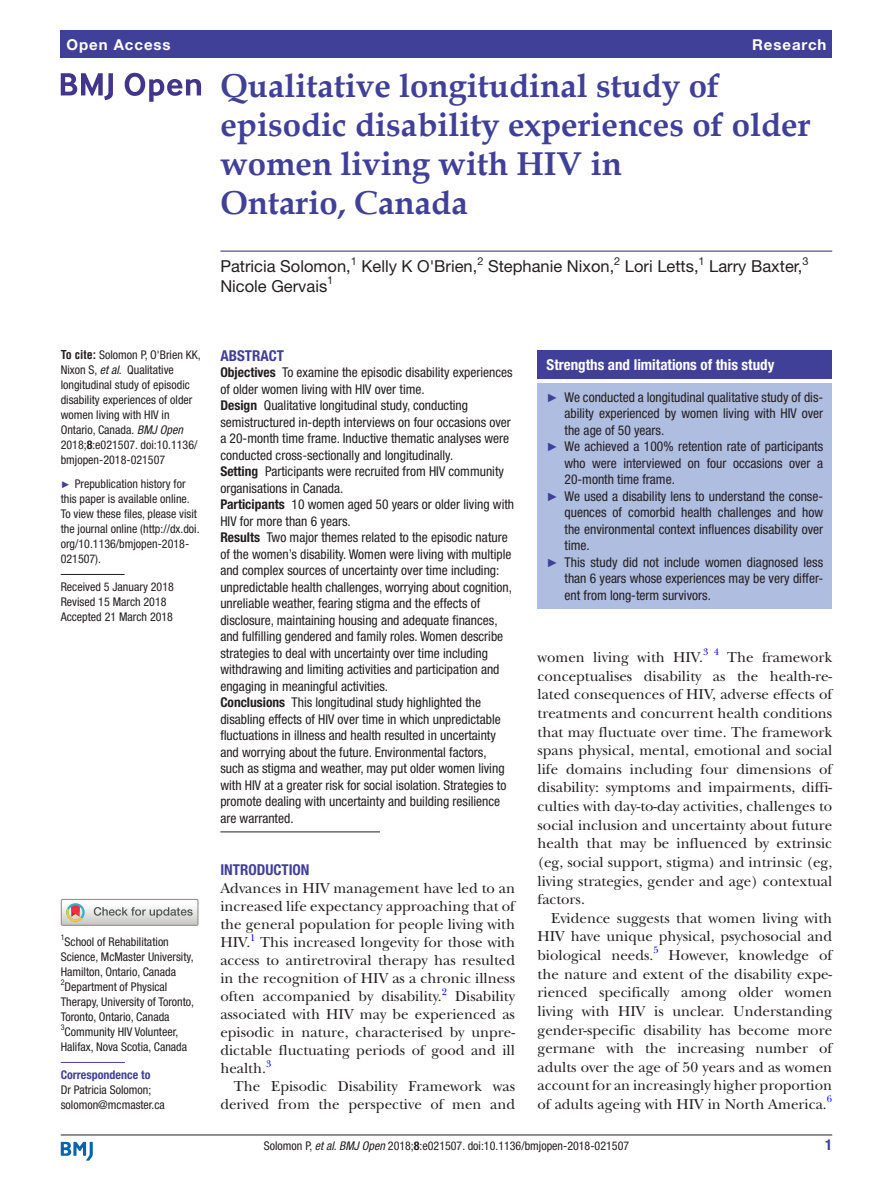
<style>
.page{position:relative;width:893px;height:1191px;background:#fff}
.page>*{position:absolute;margin:0;border:0;box-sizing:border-box;transform-origin:0 0}
.t1{font:700 33px/39px "Book Antiqua";color:#414099}
.t2{font:16.5px "Helvetica Neue LT Std";color:#231f20}
.t3{font:15px/18.6px "New Baskerville";color:#231f20;text-align:justify}
.t4{font:700 condensed 15px "Helvetica Neue LT Std";color:#fff}
.t5{font:700 condensed 15px "Helvetica Neue LT Std";color:#414099}
.t6{font:700 15px "Helvetica Neue LT Std";letter-spacing:.065em;color:#fff}
.t7{font:condensed 13.5px/16.5px "Helvetica Neue LT Std";color:#231f20}
.t8{font:condensed 12px/15px "Helvetica Neue LT Std";color:#231f20}
.t9{font:700 condensed 12px "Helvetica Neue LT Std";color:#414099}
.t10{font:10.95px "Helvetica Neue LT Std";color:#231f20}
.t11{font:9.9px "New Baskerville";color:#00f}
.t12{font:condensed 7.95px "Helvetica Neue LT Std";color:#231f20}
.s1{font-family:"Helvetica LT Std";font-weight:700}
.s2{font-style:italic}
.s3{font-weight:700}
.s4{font-family:"Arial";font-stretch:normal;font-size:9.75px;color:#414099}
.s5{font-family:"Arial";font-stretch:normal;font-size:12px;color:#414099}
</style>
<div class="page">
<hr style="left:61px;top:1134px;width:771px;height:1px;background:#231f20">
<svg style="left:61px;top:1141px;width:32px;height:19px"></svg>
<div style="left:61px;top:31px;width:771px;height:27px;background:#414099"></div>
<hr style="left:220px;top:250px;width:612px;height:2px;background:#414099">
<hr style="left:61px;top:574px;width:64px;height:1px;background:#231f20">
<hr style="left:61px;top:1062px;width:64px;height:1px;background:#414099">
<svg style="left:61px;top:73px;width:52px;height:27px"></svg>
<svg style="left:125px;top:73px;width:76px;height:29px"></svg>
<div style="left:61px;top:899px;width:138px;height:27px;border:1px solid #969090"></div>
<svg style="left:61px;top:899px;width:137px;height:26px"></svg>
<hr style="left:220px;top:831px;width:160px;height:1px;background:#231f20">
<div style="left:538px;top:350px;width:294px;height:29px;background:#414099"></div>
<div style="left:538px;top:383px;width:294px;height:225px;background:#afbde1"></div>
<p class="t6" style="left:66px;top:35px;width:106px">Open Access</p>
<p class="t6" style="left:752px;top:35px;width:76px">Research</p>
<h1 class="t1" style="left:220px;top:66px;width:592px">Qualitative longitudinal study of episodic disability experiences of older women living with HIV in<br>Ontario, Canada</h1>
<p class="t2" style="left:220px;top:257px;width:132px">Patricia Solomon,</p>
<p class="t10" style="left:351px;top:254px;width:8px">1</p>
<p class="t2" style="left:362px;top:257px;width:117px">Kelly K O'Brien,</p>
<p class="t10" style="left:477px;top:254px;width:8px">2</p>
<p class="t2" style="left:488px;top:257px;width:128px">Stephanie Nixon,</p>
<p class="t10" style="left:614px;top:254px;width:8px">2</p>
<p class="t2" style="left:625px;top:257px;width:75px">Lori Letts,</p>
<p class="t10" style="left:699px;top:254px;width:8px">1</p>
<p class="t2" style="left:709px;top:257px;width:95px">Larry Baxter,</p>
<p class="t10" style="left:802px;top:254px;width:8px">3</p>
<p class="t2" style="left:220px;top:276px;width:108px">Nicole Gervais</p>
<p class="t10" style="left:327px;top:274px;width:8px">1</p>
<p class="t8" style="left:61px;top:347px;width:141px"><span class="s1">To cite:</span> Solomon P, O'Brien KK,<br>Nixon S, <span class="s2">et al</span>. Qualitative longitudinal study of episodic disability experiences of older women living with HIV in<br>Ontario, Canada. <span class="s2">BMJ Open<br></span>2018;<span class="s3">8</span>:e021507. doi:10.1136/ bmjopen-2018-021507</p>
<p class="t8" style="left:61px;top:476px;width:140px"><span class="s4">►</span> Prepublication history for this paper is available online.<br>To view these files, please visit the journal online (http://dx.doi. org/10.1136/bmjopen-2018-<br>021507).</p>
<p class="t8" style="left:61px;top:579px;width:115px">Received 5 January 2018<br>Revised 15 March 2018<br>Accepted 21 March 2018</p>
<p class="t12" style="left:61px;top:933px;width:5px">1</p>
<p class="t8" style="left:61px;top:934px;width:134px;text-indent:4px">School of Rehabilitation<br>Science, McMaster University,<br>Hamilton, Ontario, Canada</p>
<p class="t12" style="left:61px;top:978px;width:5px">2</p>
<p class="t8" style="left:61px;top:979px;width:135px;text-indent:4px">Department of Physical<br>Therapy, University of Toronto,<br>Toronto, Ontario, Canada<br><sup>3</sup>Community HIV Volunteer,<br>Halifax, Nova Scotia, Canada</p>
<p class="t9" style="left:61px;top:1067px;width:91px">Correspondence to</p>
<p class="t8" style="left:61px;top:1082px;width:106px">Dr Patricia Solomon; solomon@mcmaster.ca</p>
<p class="t5" style="left:220px;top:346px;width:65px">Abstract</p>
<p class="t7" style="left:220px;top:364px;width:295px"><span class="s3">Objectives</span> To examine the episodic disability experiences of older women living with HIV over time.<br><span class="s3">Design</span> Qualitative longitudinal study, conducting semistructured in-depth interviews on four occasions over a 20-month time frame. Inductive thematic analyses were conducted cross-sectionally and longitudinally.<br><span class="s3">Setting</span> Participants were recruited from HIV community organisations in Canada.<br><span class="s3">Participants</span> 10 women aged 50 years or older living with HIV for more than 6 years.<br><span class="s3">Results</span> Two major themes related to the episodic nature of the women’s disability. Women were living with multiple and complex sources of uncertainty over time including: unpredictable health challenges, worrying about cognition, unreliable weather, fearing stigma and the effects of disclosure, maintaining housing and adequate finances, and fulfilling gendered and family roles. Women describe strategies to deal with uncertainty over time including withdrawing and limiting activities and participation and engaging in meaningful activities.<br><span class="s3">Conclusions</span> This longitudinal study highlighted the disabling effects of HIV over time in which unpredictable fluctuations in illness and health resulted in uncertainty and worrying about the future. Environmental factors,<br>such as stigma and weather, may put older women living with HIV at a greater risk for social isolation. Strategies to promote dealing with uncertainty and building resilience are warranted.</p>
<p class="t5" style="left:220px;top:861px;width:91px">Introduction</p>
<p class="t3" style="left:220px;top:879px;width:296px;line-height:18px">Advances in HIV management have led to an increased life expectancy approaching that of the general population for people living with HIV.</p>
<p class="t11" style="left:250px;top:931px;width:7px">1</p>
<p class="t3" style="left:220px;top:933px;width:296px;line-height:18px;text-indent:40px">This increased longevity for those with access to antiretroviral therapy has resulted in the recognition of HIV as a chronic illness often accompanied by disability.<sup>2</sup> Disability associated with HIV may be experienced as episodic in nature, characterised by unpre&shy;dictable fluctuating periods of good and ill health.</p>
<p class="t11" style="left:266px;top:1057px;width:7px">3</p>
<p class="t3" style="left:220px;top:1077px;width:296px;line-height:18px;text-align:right">The Episodic Disability Framework was derived from the perspective of men and</p>
<p class="t4" style="left:547px;top:355px;width:229px">Strengths and limitations of this study</p>
<p class="t7" style="left:547px;top:388px;width:278px"><span class="s5">►</span> We conducted a longitudinal qualitative study of dis-</p>
<p class="t7" style="left:565px;top:405px;width:260px">ability experienced by women living with HIV over</p>
<p class="t7" style="left:565px;top:421px;width:101px">the age of 50 years.</p>
<p class="t7" style="left:547px;top:438px;width:278px"><span class="s5">►</span> We achieved a 100% retention rate of participants</p>
<p class="t7" style="left:565px;top:454px;width:260px">who were interviewed on four occasions over a</p>
<p class="t7" style="left:565px;top:471px;width:112px">20-month time frame.</p>
<p class="t7" style="left:547px;top:487px;width:278px"><span class="s5">►</span> We used a disability lens to understand the conse-</p>
<p class="t7" style="left:565px;top:504px;width:260px">quences of comorbid health challenges and how</p>
<p class="t7" style="left:565px;top:520px;width:260px">the environmental context influences disability over</p>
<p class="t7" style="left:565px;top:537px;width:27px">time.</p>
<p class="t7" style="left:547px;top:553px;width:278px"><span class="s5">►</span> This study did not include women diagnosed less</p>
<p class="t7" style="left:565px;top:570px;width:260px">than 6 years whose experiences may be very differ-</p>
<p class="t7" style="left:565px;top:586px;width:148px">ent from long-term survivors.</p>
<p class="t3" style="left:538px;top:648px;width:183px">women living with HIV.<sup>3</sup> <sup>4</sup></p>
<p class="t3" style="left:538px;top:648px;width:296px;text-indent:190px">The framework conceptualises disability as the health-re&shy;lated consequences of HIV, adverse effects of treatments and concurrent health conditions that may fluctuate over time. The framework spans physical, mental, emotional and social life domains including four dimensions of disability: symptoms and impairments, diffi&shy;culties with day-to-day activities, challenges to social inclusion and uncertainty about future health that may be influenced by extrinsic (eg, social support, stigma) and intrinsic (eg, living strategies, gender and age) contextual factors.</p>
<p class="t3" style="left:538px;top:908px;width:296px;text-indent:14px">Evidence suggests that women living with HIV have unique physical, psychosocial and biological needs.</p>
<p class="t11" style="left:653px;top:944px;width:7px">5</p>
<p class="t3" style="left:538px;top:946px;width:296px;text-indent:131px">However, knowledge of the nature and extent of the disability expe&shy;rienced specifically among older women living with HIV is unclear. Understanding gender-specific disability has become more germane with the increasing number of adults over the age of 50 years and as women account for an increasingly higher proportion of adults ageing with HIV in North America.</p>
<p class="t11" style="left:827px;top:1093px;width:7px">6</p>
<p class="t8" style="left:264px;top:1137px;width:367px">Solomon P, <span class="s2">et al</span>. <span class="s2">BMJ Open</span> 2018;<span class="s3">8</span>:e021507. doi:10.1136/bmjopen-2018-021507</p>
<p class="t5" style="left:825px;top:1135px;width:9px">1</p>
</div>
